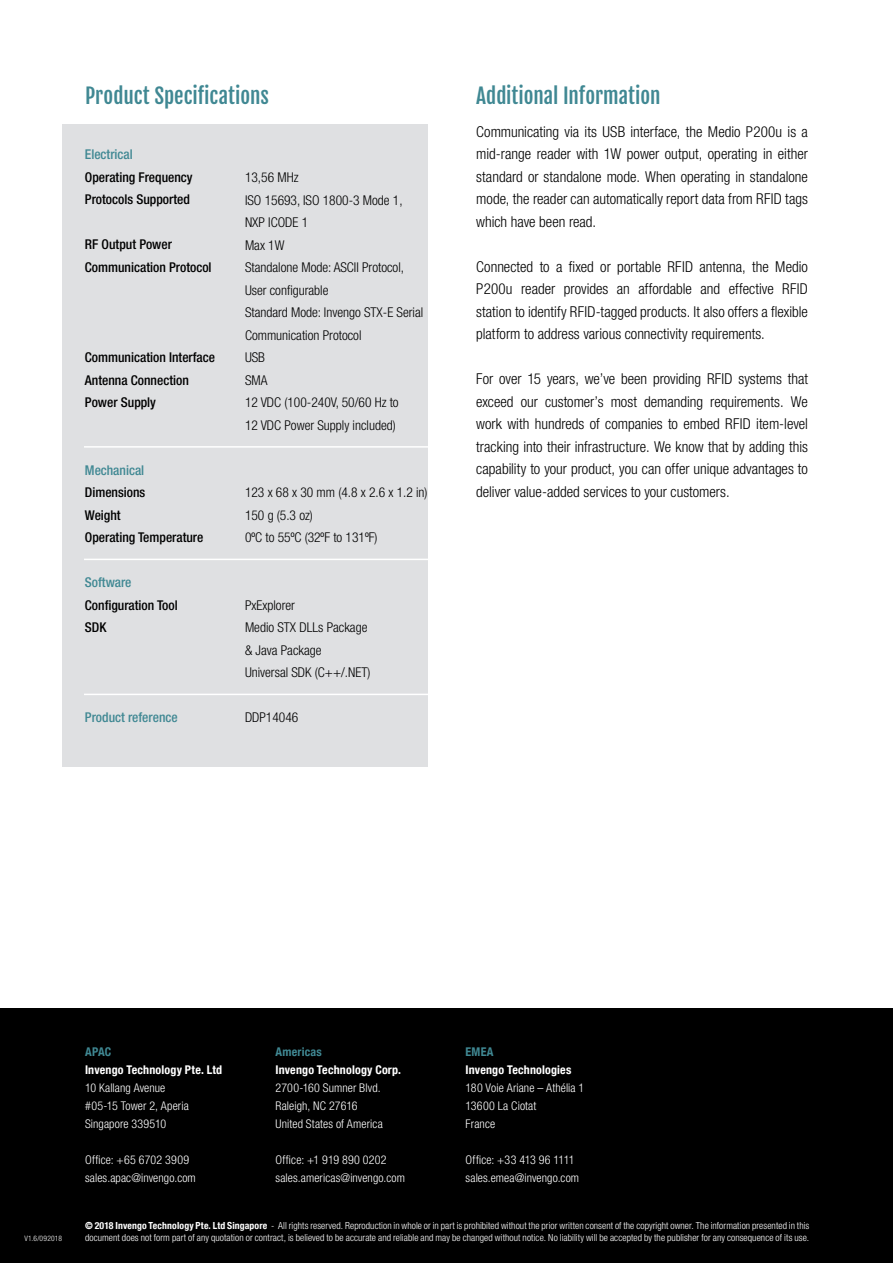
<style>
.page{position:relative;width:893px;height:1263px;background:#fff}
.page>*{position:absolute;margin:0;border:0;box-sizing:border-box;transform-origin:0 0}
.t1{font:21px "Fjalla One";color:#408893}
.t2{font:300 condensed 15px/22.5px "Helvetica Neue LT Com";color:#000;text-align:justify}
.t3{font:300 condensed 13.5px/22.5px "Helvetica Neue LT Com";color:#000}
.t4{font:500 condensed 13.5px/22.5px "Helvetica Neue LT Com";color:#000}
.t5{font:500 condensed 13.5px "Helvetica Neue LT Com";color:#408893}
.t6{font:300 condensed 12px/18px "Helvetica Neue LT Com";letter-spacing:.01em;color:#fff}
.t7{font:700 condensed 12px "Helvetica Neue LT Com";letter-spacing:.015em;color:#fff}
.t8{font:700 condensed 12px "Helvetica Neue LT Com";letter-spacing:.015em;color:#408893}
.t9{font:300 condensed 9.75px/12px "Helvetica Neue LT Com";letter-spacing:.01em;color:#fff}
.t10{font:300 condensed 7.5px "Helvetica Neue LT Com";letter-spacing:.03em;color:#fff}
.s1{font-weight:700}
</style>
<div class="page">
<div style="left:0;top:1008px;width:893px;height:255px;background:#000"></div>
<div style="left:62px;top:125px;width:366px;height:642px;background:#dfe0e2"></div>
<hr style="left:84px;top:446px;width:348px;height:2px;background:#fff">
<hr style="left:84px;top:559px;width:348px;height:1px;background:#fff">
<hr style="left:84px;top:694px;width:348px;height:1px;background:#fff">
<h1 class="t1" style="left:85px;top:82px;width:185px">Product Specifications</h1>
<p class="t5" style="left:85px;top:147px;width:49px">Electrical</p>
<p class="t4" style="left:85px;top:166px;width:109px">Operating Frequency<br>Protocols Supported</p>
<p class="t4" style="left:85px;top:233px;width:128px">RF Output Power<br>Communication Protocol</p>
<p class="t4" style="left:85px;top:346px;width:132px">Communication Interface<br>Antenna Connection<br>Power Supply</p>
<p class="t5" style="left:85px;top:462px;width:61px">Mechanical</p>
<p class="t4" style="left:85px;top:481px;width:120px">Dimensions<br>Weight<br>Operating Temperature</p>
<p class="t5" style="left:85px;top:574px;width:48px">Software</p>
<p class="t4" style="left:85px;top:593px;width:94px">Configuration Tool<br>SDK</p>
<p class="t5" style="left:85px;top:709px;width:94px">Product reference</p>
<p class="t3" style="left:245px;top:166px;width:180px">13,56 MHz<br>ISO 15693, ISO 1800-3 Mode 1,<br>NXP ICODE 1<br>Max 1W<br>Standalone Mode: ASCII Protocol,<br>User configurable<br>Standard Mode: Invengo STX-E Serial<br>Communication Protocol<br>USB<br>SMA<br>12 VDC (100-240V, 50/60 Hz to<br>12 VDC Power Supply included)</p>
<p class="t3" style="left:245px;top:481px;width:184px">123 x 68 x 30 mm (4.8 x 2.6 x 1.2 in)<br>150 g (5.3 oz)<br>0ºC to 55ºC (32ºF to 131ºF)</p>
<p class="t3" style="left:245px;top:593px;width:127px">PxExplorer<br>Medio STX DLLs Package &amp; Java Package<br>Universal SDK (C++/.NET)</p>
<p class="t3" style="left:245px;top:706px;width:55px">DDP14046</p>
<h1 class="t1" style="left:476px;top:82px;width:186px">Additional Information</h1>
<p class="t2" style="left:476px;top:120px;width:333px">Communicating via its USB interface, the Medio P200u is a mid-range reader with 1W power output, operating in either standard or standalone mode. When operating in standalone mode, the reader can automatically report data from RFID tags which have been read.</p>
<p class="t2" style="left:476px;top:255px;width:333px">Connected to a fixed or portable RFID antenna, the Medio P200u reader provides an affordable and effective RFID station to identify RFID-tagged products. It also offers a flexible platform to address various connectivity requirements.</p>
<p class="t2" style="left:476px;top:368px;width:333px">For over 15 years, we’ve been providing RFID systems that exceed our customer’s most demanding requirements. We work with hundreds of companies to embed RFID item-level tracking into their infrastructure. We know that by adding this capability to your product, you can offer unique advantages to deliver value-added services to your customers.</p>
<p class="t10" style="left:25px;top:1233px;width:39px">V1.6/092018</p>
<p class="t8" style="left:85px;top:1045px;width:28px">APAC</p>
<p class="t7" style="left:85px;top:1063px;width:139px">Invengo Technology Pte. Ltd</p>
<p class="t6" style="left:85px;top:1079px;width:105px">10 Kallang Avenue #05-15 Tower 2, Aperia<br>Singapore 339510</p>
<p class="t6" style="left:85px;top:1151px;width:112px">Office: +65 6702 3909 sales.apac@invengo.com</p>
<p class="t8" style="left:276px;top:1045px;width:48px">Americas</p>
<p class="t7" style="left:276px;top:1063px;width:127px">Invengo Technology Corp.</p>
<p class="t6" style="left:276px;top:1079px;width:109px">2700-160 Sumner Blvd.<br>Raleigh, NC 27616<br>United States of America</p>
<p class="t6" style="left:276px;top:1151px;width:131px">Office: +1 919 890 0202 sales.americas@invengo.com</p>
<p class="t8" style="left:466px;top:1045px;width:29px">EMEA</p>
<p class="t7" style="left:466px;top:1063px;width:107px">Invengo Technologies</p>
<p class="t6" style="left:466px;top:1079px;width:120px">180 Voie Ariane – Athélia 1<br>13600 La Ciotat<br>France</p>
<p class="t6" style="left:466px;top:1151px;width:115px">Office: +33 413 96 1111 sales.emea@invengo.com</p>
<p class="t9" style="left:85px;top:1219px;width:726px"><span class="s1">© 2018 Invengo Technology Pte. Ltd Singapore</span> - All rights reserved. Reproduction in whole or in part is prohibited without the prior written consent of the copyright owner. The information presented in this document does not form part of any quotation or contract, is believed to be accurate and reliable and may be changed without notice. No liability will be accepted by the publisher for any consequence of its use.</p>
</div>
